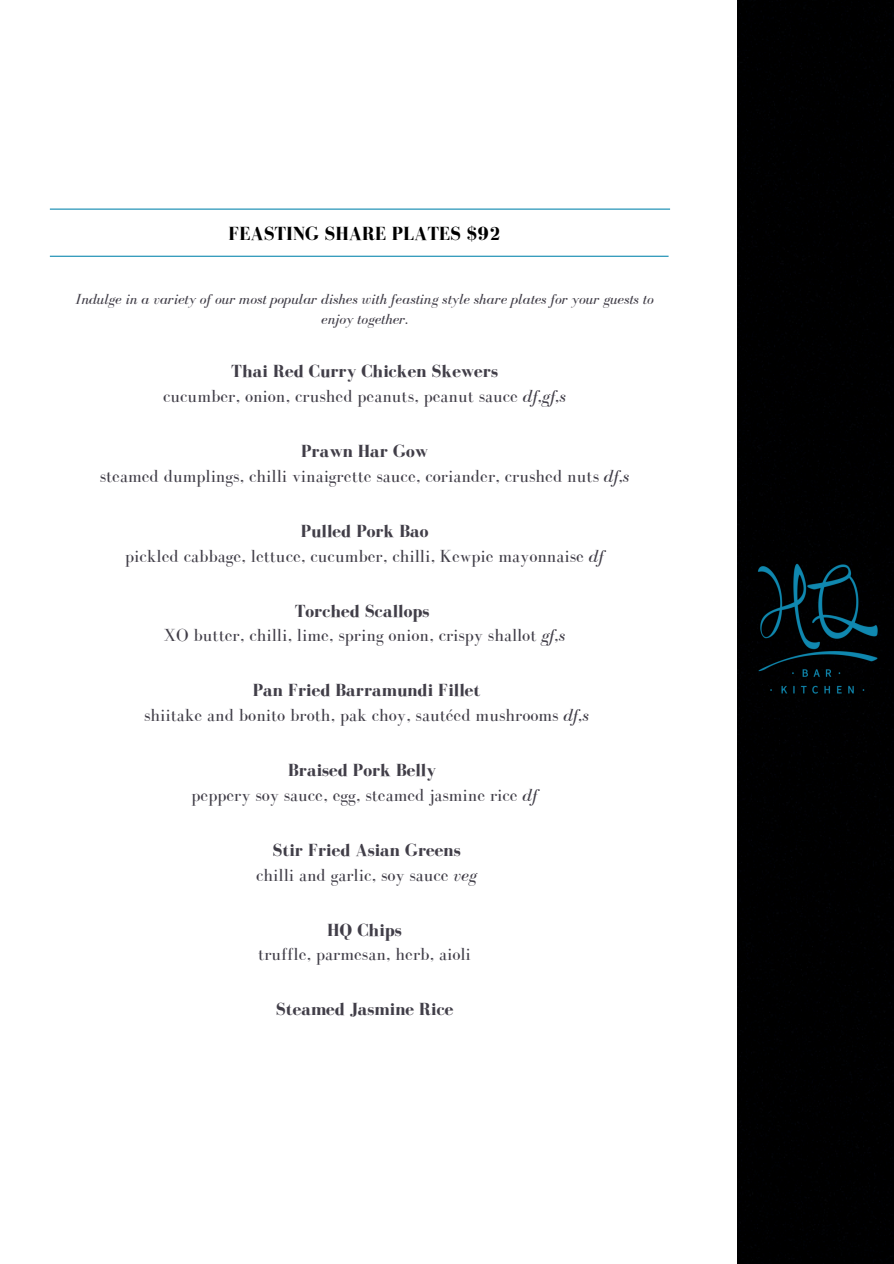
<style>
.page{position:relative;width:894px;height:1264px;background:#fff}
.page>*{position:absolute;margin:0;border:0;box-sizing:border-box;transform-origin:0 0}
.t1{font:700 19.5px "Bodoni FLF";color:#000}
.t2{font:18px/24.8px "Bodoni FLF";color:#413e48;text-align:center}
.t3{font:700 18px "Bodoni FLF";color:#413e48}
.t4{font:italic 15px/20.2px "Bodoni FLF";color:#413e48;text-align:center}
.s1{font-weight:700}
.s2{font-style:italic}
</style>
<div class="page">
<div style="left:737px;top:0;width:156px;height:1263px;background:#000"></div>
<img style="left:745px;top:564px;width:140px;height:130px">
<hr style="left:50px;top:208px;width:620px;height:2px;background:#0f89b0">
<hr style="left:50px;top:256px;width:618px;height:1px;background:#0f89b0">
<p class="t1" style="left:228px;top:223px;width:274px">FEASTING SHARE PLATES $92</p>
<p class="t4" style="left:75px;top:289px;width:579px">Indulge in a variety of our most popular dishes with feasting style share plates for your guests to enjoy together.</p>
<p class="t2" style="left:163px;top:359px;width:404px"><span class="s1">Thai Red Curry Chicken Skewers<br></span>cucumber, onion, crushed peanuts, peanut sauce <span class="s2">df,gf,s</span></p>
<p class="t2" style="left:100px;top:439px;width:531px"><span class="s1">Prawn Har Gow<br></span>steamed dumplings, chilli vinaigrette sauce, coriander, crushed nuts <span class="s2">df,s</span></p>
<p class="t2" style="left:125px;top:519px;width:480px"><span class="s1">Pulled Pork Bao<br></span>pickled cabbage, lettuce, cucumber, chilli, Kewpie mayonnaise <span class="s2">df</span></p>
<p class="t2" style="left:164px;top:599px;width:402px"><span class="s1">Torched Scallops<br></span>XO butter, chilli, lime, spring onion, crispy shallot <span class="s2">gf,s</span></p>
<p class="t2" style="left:144px;top:678px;width:446px"><span class="s1">Pan Fried Barramundi Fillet<br></span>shiitake and bonito broth, pak choy, sautéed mushrooms <span class="s2">df,s</span></p>
<p class="t2" style="left:191px;top:758px;width:347px"><span class="s1">Braised Pork Belly<br></span>peppery soy sauce, egg, steamed jasmine rice <span class="s2">df</span></p>
<p class="t2" style="left:256px;top:838px;width:222px"><span class="s1">Stir Fried Asian Greens </span>chilli and garlic, soy sauce <span class="s2">veg</span></p>
<p class="t3" style="left:327px;top:919px;width:76px">HQ Chips</p>
<p class="t2" style="left:258px;top:942px;width:214px">truffle, parmesan, herb, aioli</p>
<p class="t3" style="left:276px;top:999px;width:179px">Steamed Jasmine Rice</p>
</div>
